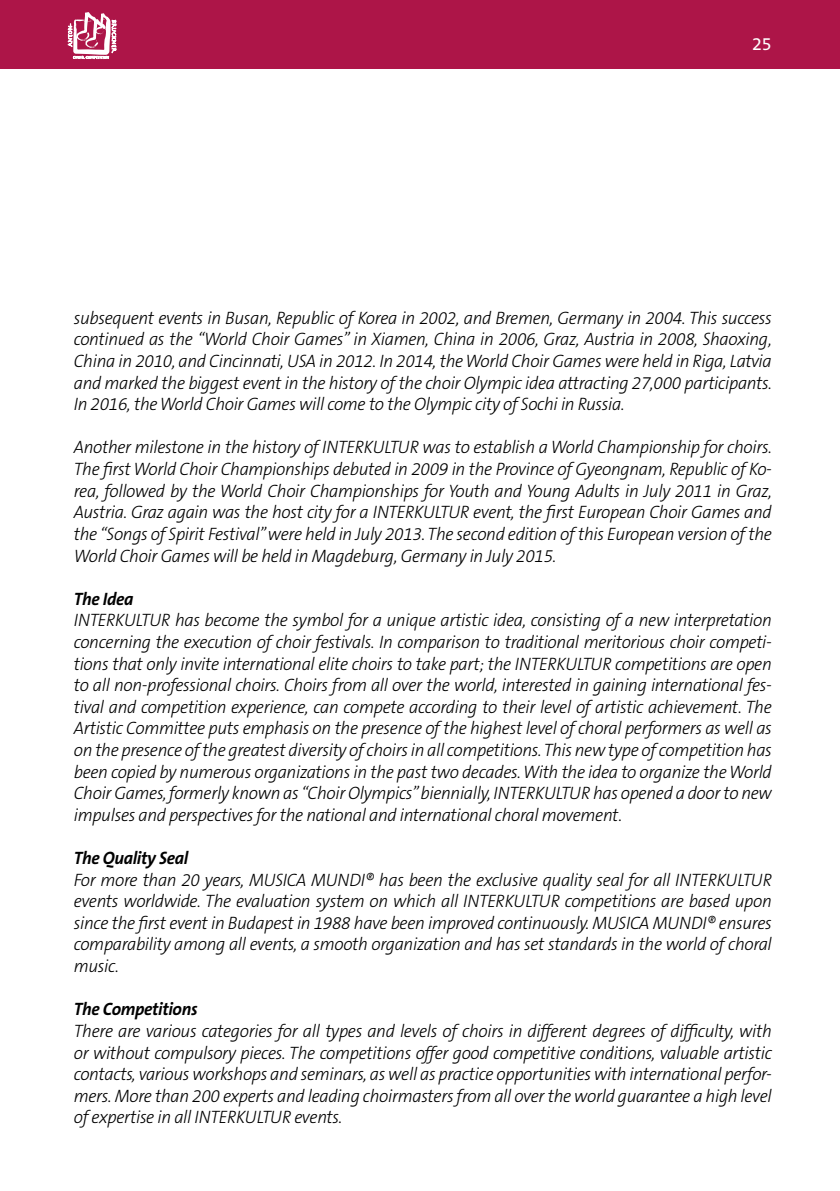
<style>
.page{position:relative;width:840px;height:1191px;background:#fff}
.page>*{position:absolute;margin:0;border:0;box-sizing:border-box;transform-origin:0 0}
.t1{font:italic 300 18px/21.6px "The Sans B3";letter-spacing:-.02em;color:#000;text-align:justify;scale:.96 1}
.t2{font:italic 700 18px "The Sans B7";letter-spacing:-.02em;color:#000;scale:.96 1}
.t3{font:18px "The Sans B5 Plain";color:#fff}
</style>
<div class="page">
<div style="left:0;top:0;width:839px;height:68px;background:#ad1548"></div>
<svg style="left:68px;top:12px;width:48px;height:47px"></svg>
<p class="t3" style="left:751px;top:34px;width:21px">25</p>
<p class="t1" style="left:74px;top:307px;width:728px">subsequent events in Busan, Republic of Korea in 2002, and Bremen, Germany in 2004. This success continued as the “World Choir Games” in Xiamen, China in 2006, Graz, Austria in 2008, Shaoxing, China in 2010, and Cincinnati, USA in 2012. In 2014, the World Choir Games were held in Riga, Latvia and marked the biggest event in the history of the choir Olympic idea attracting 27,000 participants.<br>In 2016, the World Choir Games will come to the Olympic city of Sochi in Russia.</p>
<p class="t1" style="left:74px;top:437px;width:728px">Another milestone in the history of INTERKULTUR was to establish a World Championship for choirs.<br>The first World Choir Championships debuted in 2009 in the Province of Gyeongnam, Republic of Ko&shy;rea, followed by the World Choir Championships for Youth and Young Adults in July 2011 in Graz, Austria. Graz again was the host city for a INTERKULTUR event, the first European Choir Games and the “Songs of Spirit Festival” were held in July 2013. The second edition of this European version of the World Choir Games will be held in Magdeburg, Germany in July 2015.</p>
<p class="t2" style="left:74px;top:589px;width:64px">The Idea</p>
<p class="t1" style="left:74px;top:610px;width:728px">INTERKULTUR has become the symbol for a unique artistic idea, consisting of a new interpretation concerning the execution of choir festivals. In comparison to traditional meritorious choir competi&shy;tions that only invite international elite choirs to take part; the INTERKULTUR competitions are open to all non-professional choirs. Choirs from all over the world, interested in gaining international fes&shy;tival and competition experience, can compete according to their level of artistic achievement. The Artistic Committee puts emphasis on the presence of the highest level of choral performers as well as on the presence of the greatest diversity of choirs in all competitions. This new type of competition has been copied by numerous organizations in the past two decades. With the idea to organize the World Choir Games, formerly known as “Choir Olympics” biennially, INTERKULTUR has opened a door to new impulses and perspectives for the national and international choral movement.</p>
<p class="t2" style="left:74px;top:848px;width:121px">The Quality Seal</p>
<p class="t1" style="left:74px;top:869px;width:728px">For more than 20 years, MUSICA MUNDI® has been the exclusive quality seal for all INTERKULTUR events worldwide. The evaluation system on which all INTERKULTUR competitions are based upon since the first event in Budapest in 1988 have been improved continuously. MUSICA MUNDI® ensures comparability among all events, a smooth organization and has set standards in the world of choral music.</p>
<p class="t2" style="left:74px;top:999px;width:130px">The Competitions</p>
<p class="t1" style="left:74px;top:1020px;width:728px">There are various categories for all types and levels of choirs in different degrees of difficulty, with or without compulsory pieces. The competitions offer good competitive conditions, valuable artistic contacts, various workshops and seminars, as well as practice opportunities with international perfor&shy;mers. More than 200 experts and leading choirmasters from all over the world guarantee a high level of expertise in all INTERKULTUR events.</p>
</div>
